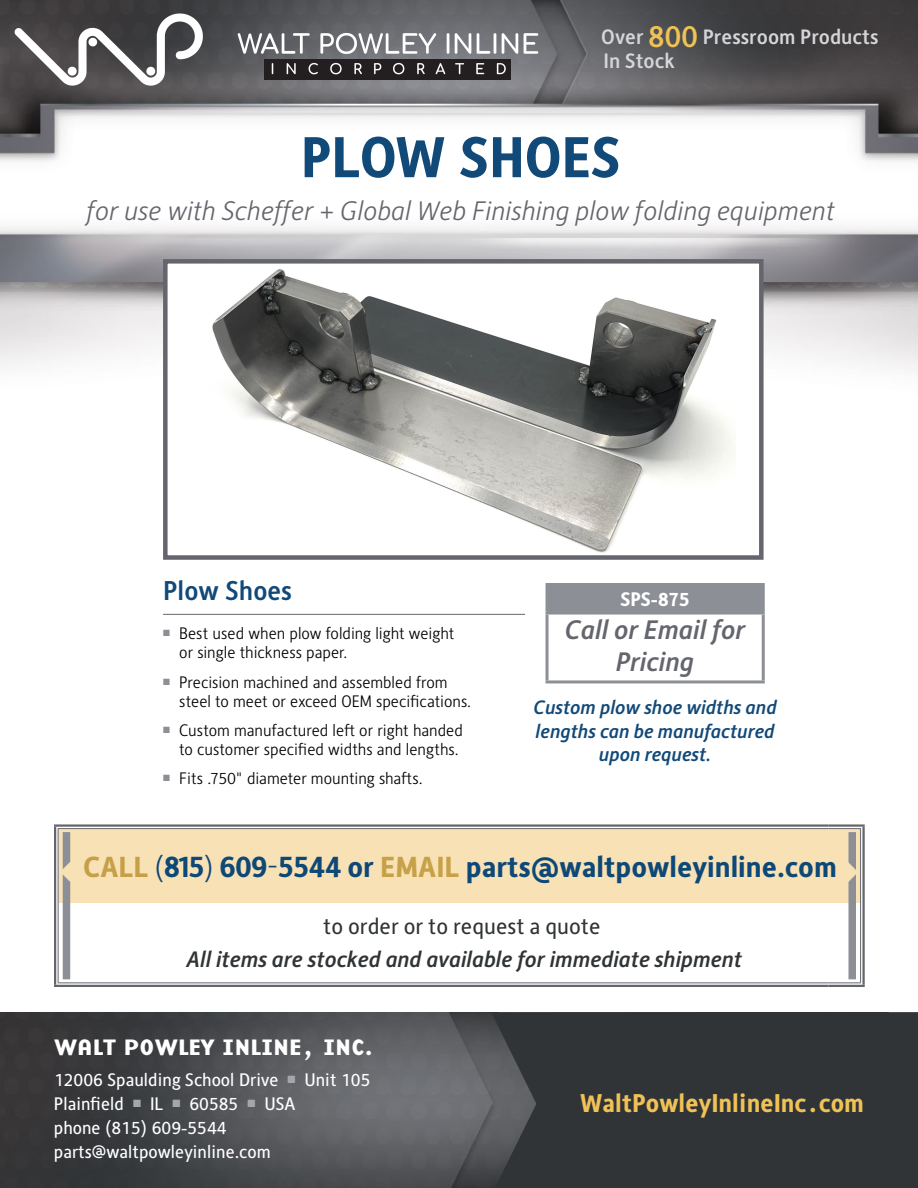
<style>
.page{position:relative;width:918px;height:1188px;background:#fff}
.page>*{position:absolute;margin:0;border:0;box-sizing:border-box;transform-origin:0 0}
.t1{font:700 57px "Alber";color:#114978}
.t2{font:700 29.25px "Alber New";color:#0d4877}
.t3{font:italic 300 27px "Alber New";color:#65666d}
.t4{font:italic 500 27px/32.4px "Alber New";color:#65666d;text-align:center}
.t5{font:500 27px "Alber";color:#114978}
.t6{font:700 25.5px "Alber";color:#f0c156}
.t7{font:700 23.25px "Base Nine";color:#fff}
.t8{font:italic 500 22.5px "Alber New";color:#303436}
.t9{font:22.5px "Alber New";color:#303436}
.t10{font:500 21px/24.8px "Alber New";color:#d6d5d7}
.t11{font:italic 500 19.5px/23.4px "Alber New";color:#114978;text-align:center}
.t12{font:700 19.5px "Alber";color:#fff}
.t13{font:18px/24px "Alber";color:#fff}
.t14{font:300 16.5px/18.8px "Alber";color:#000}
.s1{font-size:30px;color:#f0c256}
.s2{color:#c6a048}
.s3{font-weight:300}
.s4{color:#c6a147}
</style>
<div class="page">
<img style="left:0;top:1012px;width:491px;height:176px">
<div style="left:491px;top:1012px;width:427px;height:176px;background:#303436"></div>
<hr style="left:163px;top:614px;width:373px;height:1px;background:#65666d">
<img style="left:0;top:0;width:918px;height:370px">
<div style="left:165px;top:261px;width:596px;height:297px;background:#fff"></div>
<div style="left:163px;top:259px;width:601px;height:301px;border:4px solid #65666d"></div>
<div style="left:547px;top:585px;width:216px;height:28px;background:#8c8f96"></div>
<hr style="left:546px;top:583px;width:219px;height:3px;background:#8c8f96">
<hr style="left:546px;top:586px;width:3px;height:26px;background:#8c8f96">
<hr style="left:762px;top:586px;width:3px;height:26px;background:#8c8f96">
<hr style="left:546px;top:612px;width:219px;height:3px;background:#8c8f96">
<hr style="left:546px;top:615px;width:3px;height:65px;background:#8c8f96">
<hr style="left:762px;top:615px;width:3px;height:65px;background:#8c8f96">
<hr style="left:546px;top:680px;width:219px;height:3px;background:#8c8f96">
<div style="left:59px;top:829px;width:802px;height:74px;background:#f8e1b5"></div>
<div style="left:860px;top:829px;width:5px;height:153px;background:#f0f0f1"></div>
<div style="left:829px;top:982px;width:36px;height:5px;background:#d8d8da"></div>
<hr style="left:54px;top:829px;width:4px;height:153px;background:#ceced0">
<div style="left:54px;top:982px;width:36px;height:5px;background:#d8d8da"></div>
<div style="left:90px;top:982px;width:739px;height:5px;background:#d8d8da"></div>
<hr style="left:829px;top:824px;width:36px;height:3px;background:#65666d">
<hr style="left:829px;top:828px;width:32px;height:1px;background:#65666d">
<hr style="left:860px;top:829px;width:1px;height:153px;background:#65666d">
<hr style="left:862px;top:827px;width:3px;height:158px;background:#65666d">
<hr style="left:829px;top:983px;width:32px;height:1px;background:#65666d">
<hr style="left:829px;top:985px;width:36px;height:2px;background:#65666d">
<hr style="left:90px;top:824px;width:739px;height:3px;background:#65666d">
<hr style="left:90px;top:828px;width:739px;height:1px;background:#65666d">
<hr style="left:54px;top:824px;width:36px;height:3px;background:#65666d">
<hr style="left:58px;top:828px;width:32px;height:1px;background:#65666d">
<hr style="left:54px;top:827px;width:2px;height:158px;background:#65666d">
<hr style="left:58px;top:829px;width:1px;height:153px;background:#65666d">
<hr style="left:58px;top:983px;width:32px;height:1px;background:#65666d">
<hr style="left:54px;top:985px;width:36px;height:2px;background:#65666d">
<hr style="left:90px;top:983px;width:739px;height:1px;background:#65666d">
<hr style="left:90px;top:985px;width:739px;height:2px;background:#65666d">
<div style="left:63px;top:832px;width:7px;height:147px;background:#8c8f96"></div>
<div style="left:848px;top:832px;width:8px;height:147px;background:#8c8f96"></div>
<img style="left:0;top:5px;width:561px;height:90px">
<img style="left:212px;top:269px;width:523px;height:284px">
<svg style="left:62px;top:862px;width:9px;height:20px"></svg>
<svg style="left:848px;top:862px;width:1px;height:20px"></svg>
<p class="t10" style="left:601px;top:23px;width:279px">Over <span class="s1">800</span> Pressroom Products<br>In Stock</p>
<h1 class="t1" style="left:301px;top:120px;width:321px">PLOW SHOES</h1>
<h3 class="t3" style="left:87px;top:193px;width:750px">for use with Scheffer + Global Web Finishing plow folding equipment</h3>
<h3 class="t5" style="left:163px;top:574px;width:131px">Plow Shoes</h3>
<p class="t14" style="left:179px;top:624px;width:277px;text-indent:-16px"><sup>■</sup> Best used when plow folding light weight or single thickness paper.</p>
<p class="t14" style="left:179px;top:672px;width:293px;text-indent:-16px"><sup>■</sup> Precision machined and assembled from steel to meet or exceed OEM specifications.</p>
<p class="t14" style="left:163px;top:721px;width:301px;text-align:right"><sup>■</sup> Custom manufactured left or right handed to customer specified widths and lengths.</p>
<p class="t14" style="left:163px;top:769px;width:261px"><sup>■</sup> Fits .750" diameter mounting shafts.</p>
<p class="t12" style="left:620px;top:587px;width:71px">SPS-875</p>
<h3 class="t4" style="left:565px;top:612px;width:182px">Call or Email for<br>Pricing</h3>
<p class="t11" style="left:534px;top:695px;width:245px">Custom plow shoe widths and lengths can be manufactured upon request.</p>
<h2 class="t2" style="left:83px;top:848px;width:755px"><span class="s2">CALL</span> <span class="s3">(</span>815<span class="s3">)</span> 609<span class="s3">-</span>5544 or <span class="s4">EMAIL</span> parts@waltpowleyinline.com</h2>
<h3 class="t9" style="left:323px;top:911px;width:279px">to order or to request a quote</h3>
<h3 class="t8" style="left:187px;top:944px;width:557px">All items are stocked and available for immediate shipment</h3>
<h3 class="t7" style="left:54px;top:1029px;width:322px">WALT POWLEY INLINE, INC.</h3>
<p class="t13" style="left:54px;top:1067px;width:318px">12006 Spaulding School Drive <sup>■</sup> Unit 105<br>Plainfield <sup>■</sup> IL <sup>■</sup> 60585 <sup>■</sup> USA<br>phone (815) 609-5544 parts@waltpowleyinline.com</p>
<h3 class="t6" style="left:580px;top:1087px;width:285px">WaltPowleyInlineInc.com</h3>
</div>
